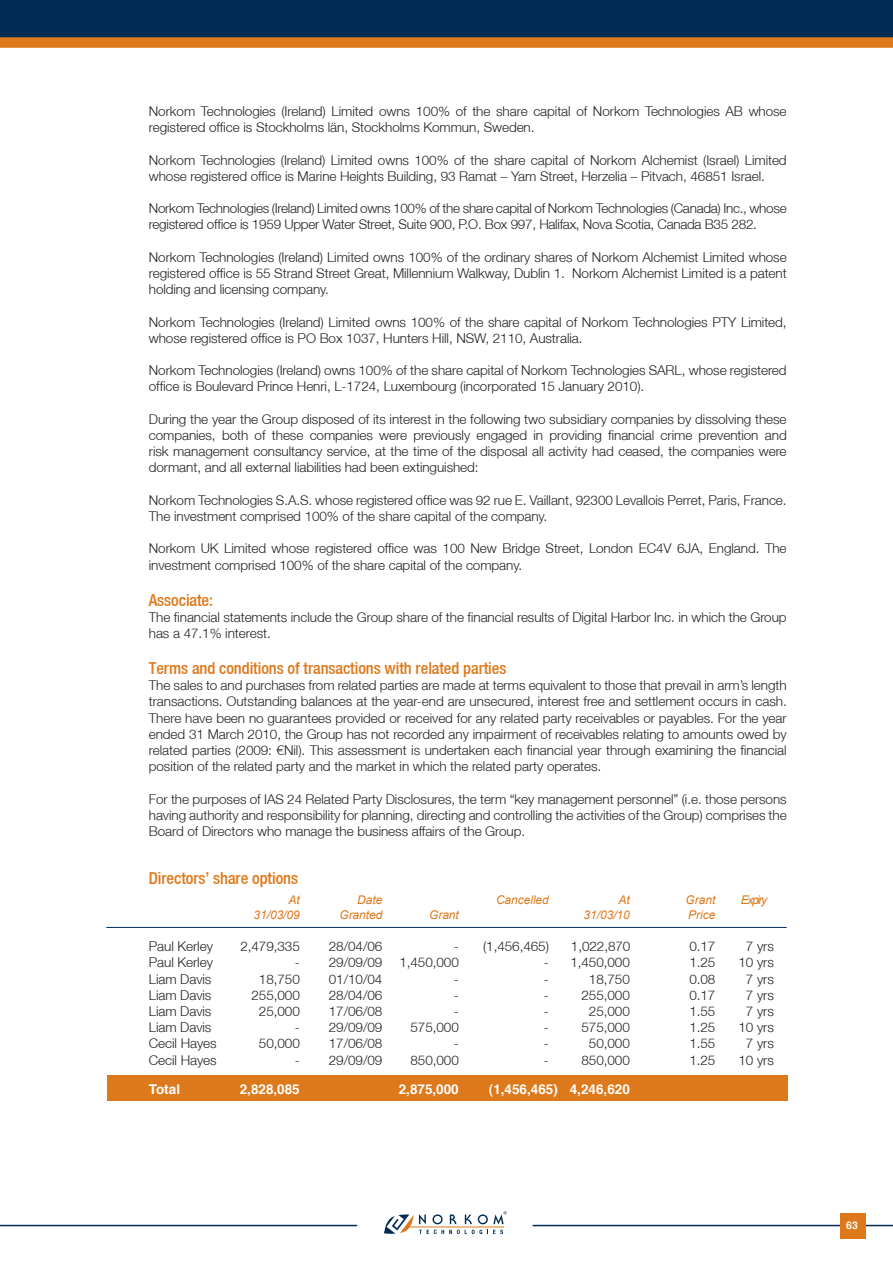
<style>
.page{position:relative;width:893px;height:1263px;background:#fff}
.page>*{position:absolute;margin:0;border:0;box-sizing:border-box;transform-origin:0 0}
.t1{font:500 condensed 16.5px "Helvetica Neue LT";letter-spacing:-.005em;color:#de791b}
.t2{font:300 13.5px/16.2px "Helvetica Neue LT";letter-spacing:-.005em;color:#231f20}
.t3{font:700 13.5px "Helvetica";color:#fff}
.t4{font:italic 12px "Arial";letter-spacing:-.005em;color:#de791b}
.t5{font:700 10.5px "Helvetica";color:#fff}
</style>
<div class="page">
<svg style="left:384px;top:1211px;width:123px;height:23px"></svg>
<hr style="left:0;top:1225px;width:357px;height:1px;background:#002c55">
<hr style="left:533px;top:1225px;width:360px;height:1px;background:#002c55">
<div style="left:840px;top:1213px;width:25px;height:26px;background:#de791b"></div>
<svg style="left:0;top:0;width:893px;height:48px;background:#313d49"></svg>
<div style="left:108px;top:1075px;width:680px;height:26px;background:#de791b"></div>
<hr style="left:106px;top:927px;width:681px;height:1px;background:#002c55">
<p class="t2" style="left:149px;top:103px;width:639px">Norkom Technologies (Ireland) Limited owns 100% of the share capital of Norkom Technologies AB whose registered office is Stockholms län, Stockholms Kommun, Sweden.</p>
<p class="t2" style="left:149px;top:151px;width:639px">Norkom Technologies (Ireland) Limited owns 100% of the share capital of Norkom Alchemist (Israel) Limited whose registered office is Marine Heights Building, 93 Ramat – Yam Street, Herzelia – Pitvach, 46851 Israel.</p>
<p class="t2" style="left:149px;top:200px;width:639px">Norkom Technologies (Ireland) Limited owns 100% of the share capital of Norkom Technologies (Canada) Inc., whose registered office is 1959 Upper Water Street, Suite 900, P.O. Box 997, Halifax, Nova Scotia, Canada B35 282.</p>
<p class="t2" style="left:149px;top:249px;width:639px;text-align:justify">Norkom Technologies (Ireland) Limited owns 100% of the ordinary shares of Norkom Alchemist Limited whose registered office is 55 Strand Street Great, Millennium Walkway, Dublin 1. Norkom Alchemist Limited is a patent holding and licensing company.</p>
<p class="t2" style="left:149px;top:313px;width:639px">Norkom Technologies (Ireland) Limited owns 100% of the share capital of Norkom Technologies PTY Limited, whose registered office is PO Box 1037, Hunters Hill, NSW, 2110, Australia.</p>
<p class="t2" style="left:149px;top:362px;width:639px">Norkom Technologies (Ireland) owns 100% of the share capital of Norkom Technologies SARL, whose registered office is Boulevard Prince Henri, L-1724, Luxembourg (incorporated 15 January 2010).</p>
<p class="t2" style="left:149px;top:411px;width:639px;text-align:justify">During the year the Group disposed of its interest in the following two subsidiary companies by dissolving these companies, both of these companies were previously engaged in providing financial crime prevention and risk management consultancy service, at the time of the disposal all activity had ceased, the companies were dormant, and all external liabilities had been extinguished:</p>
<p class="t2" style="left:149px;top:492px;width:639px">Norkom Technologies S.A.S. whose registered office was 92 rue E. Vaillant, 92300 Levallois Perret, Paris, France.<br>The investment comprised 100% of the share capital of the company.</p>
<p class="t2" style="left:149px;top:540px;width:639px">Norkom UK Limited whose registered office was 100 New Bridge Street, London EC4V 6JA, England. The investment comprised 100% of the share capital of the company.</p>
<p class="t1" style="left:149px;top:590px;width:66px">Associate:</p>
<p class="t2" style="left:149px;top:609px;width:639px">The financial statements include the Group share of the financial results of Digital Harbor Inc. in which the Group has a 47.1% interest.</p>
<p class="t1" style="left:149px;top:658px;width:359px">Terms and conditions of transactions with related parties</p>
<p class="t2" style="left:149px;top:677px;width:639px;text-align:justify">The sales to and purchases from related parties are made at terms equivalent to those that prevail in arm’s length transactions. Outstanding balances at the year-end are unsecured, interest free and settlement occurs in cash.<br>There have been no guarantees provided or received for any related party receivables or payables. For the year ended 31 March 2010, the Group has not recorded any impairment of receivables relating to amounts owed by related parties (2009: €Nil). This assessment is undertaken each financial year through examining the financial position of the related party and the market in which the related party operates.</p>
<p class="t2" style="left:149px;top:790px;width:639px;text-align:justify">For the purposes of IAS 24 Related Party Disclosures, the term “key management personnel” (i.e. those persons having authority and responsibility for planning, directing and controlling the activities of the Group) comprises the Board of Directors who manage the business affairs of the Group.</p>
<p class="t1" style="left:149px;top:868px;width:151px">Directors’ share options</p>
<p class="t4" style="left:289px;top:892px;width:13px">At</p>
<p class="t4" style="left:357px;top:892px;width:27px">Date</p>
<p class="t4" style="left:496px;top:892px;width:54px">Cancelled</p>
<p class="t4" style="left:619px;top:892px;width:13px">At</p>
<p class="t4" style="left:686px;top:892px;width:31px">Grant</p>
<p class="t4" style="left:741px;top:892px;width:28px">Expiry</p>
<p class="t4" style="left:254px;top:907px;width:48px">31/03/09</p>
<p class="t4" style="left:339px;top:907px;width:44px">Granted</p>
<p class="t4" style="left:429px;top:907px;width:31px">Grant</p>
<p class="t4" style="left:584px;top:907px;width:48px">31/03/10</p>
<p class="t4" style="left:688px;top:907px;width:29px">Price</p>
<p class="t2" style="left:149px;top:938px;width:66px">Paul Kerley</p>
<p class="t2" style="left:240px;top:938px;width:61px">2,479,335</p>
<p class="t2" style="left:329px;top:938px;width:55px">28/04/06</p>
<p class="t2" style="left:454px;top:938px;width:96px">- (1,456,465)</p>
<p class="t2" style="left:571px;top:938px;width:61px">1,022,870</p>
<p class="t2" style="left:689px;top:938px;width:28px">0.17</p>
<p class="t2" style="left:746px;top:938px;width:29px">7 yrs</p>
<p class="t2" style="left:149px;top:954px;width:66px">Paul Kerley</p>
<p class="t2" style="left:295px;top:954px;width:89px">- 29/09/09</p>
<p class="t2" style="left:399px;top:954px;width:61px">1,450,000</p>
<p class="t2" style="left:544px;top:954px;width:87px">- 1,450,000</p>
<p class="t2" style="left:689px;top:954px;width:28px">1.25</p>
<p class="t2" style="left:738px;top:954px;width:37px">10 yrs</p>
<p class="t2" style="left:149px;top:970px;width:64px">Liam Davis</p>
<p class="t2" style="left:259px;top:970px;width:42px">18,750</p>
<p class="t2" style="left:329px;top:970px;width:55px">01/10/04</p>
<p class="t2" style="left:454px;top:970px;width:6px">-</p>
<p class="t2" style="left:544px;top:970px;width:6px">-</p>
<p class="t2" style="left:589px;top:970px;width:42px">18,750</p>
<p class="t2" style="left:689px;top:970px;width:28px">0.08</p>
<p class="t2" style="left:746px;top:970px;width:29px">7 yrs</p>
<p class="t2" style="left:149px;top:987px;width:64px">Liam Davis</p>
<p class="t2" style="left:251px;top:987px;width:50px">255,000</p>
<p class="t2" style="left:329px;top:987px;width:55px">28/04/06</p>
<p class="t2" style="left:454px;top:987px;width:6px">-</p>
<p class="t2" style="left:544px;top:987px;width:6px">-</p>
<p class="t2" style="left:581px;top:987px;width:50px">255,000</p>
<p class="t2" style="left:689px;top:987px;width:28px">0.17</p>
<p class="t2" style="left:746px;top:987px;width:29px">7 yrs</p>
<p class="t2" style="left:149px;top:1003px;width:64px">Liam Davis</p>
<p class="t2" style="left:259px;top:1003px;width:42px">25,000</p>
<p class="t2" style="left:329px;top:1003px;width:55px">17/06/08</p>
<p class="t2" style="left:454px;top:1003px;width:6px">-</p>
<p class="t2" style="left:544px;top:1003px;width:6px">-</p>
<p class="t2" style="left:589px;top:1003px;width:42px">25,000</p>
<p class="t2" style="left:689px;top:1003px;width:28px">1.55</p>
<p class="t2" style="left:746px;top:1003px;width:29px">7 yrs</p>
<p class="t2" style="left:149px;top:1019px;width:64px">Liam Davis</p>
<p class="t2" style="left:295px;top:1019px;width:89px">- 29/09/09</p>
<p class="t2" style="left:410px;top:1019px;width:50px">575,000</p>
<p class="t2" style="left:544px;top:1019px;width:6px">-</p>
<p class="t2" style="left:581px;top:1019px;width:50px">575,000</p>
<p class="t2" style="left:689px;top:1019px;width:28px">1.25</p>
<p class="t2" style="left:738px;top:1019px;width:37px">10 yrs</p>
<p class="t2" style="left:149px;top:1035px;width:69px">Cecil Hayes</p>
<p class="t2" style="left:259px;top:1035px;width:42px">50,000</p>
<p class="t2" style="left:329px;top:1035px;width:55px">17/06/08</p>
<p class="t2" style="left:454px;top:1035px;width:6px">-</p>
<p class="t2" style="left:544px;top:1035px;width:6px">-</p>
<p class="t2" style="left:589px;top:1035px;width:42px">50,000</p>
<p class="t2" style="left:689px;top:1035px;width:28px">1.55</p>
<p class="t2" style="left:746px;top:1035px;width:29px">7 yrs</p>
<p class="t2" style="left:149px;top:1051px;width:69px">Cecil Hayes</p>
<p class="t2" style="left:295px;top:1051px;width:89px">- 29/09/09</p>
<p class="t2" style="left:410px;top:1051px;width:50px">850,000</p>
<p class="t2" style="left:544px;top:1051px;width:6px">-</p>
<p class="t2" style="left:581px;top:1051px;width:50px">850,000</p>
<p class="t2" style="left:689px;top:1051px;width:28px">1.25</p>
<p class="t2" style="left:738px;top:1051px;width:37px">10 yrs</p>
<p class="t3" style="left:149px;top:1078px;width:33px">Total</p>
<p class="t3" style="left:240px;top:1078px;width:62px">2,828,085</p>
<p class="t3" style="left:399px;top:1078px;width:62px">2,875,000</p>
<p class="t3" style="left:489px;top:1078px;width:142px">(1,456,465) 4,246,620</p>
<p class="t5" style="left:846px;top:1216px;width:13px">63</p>
</div>
